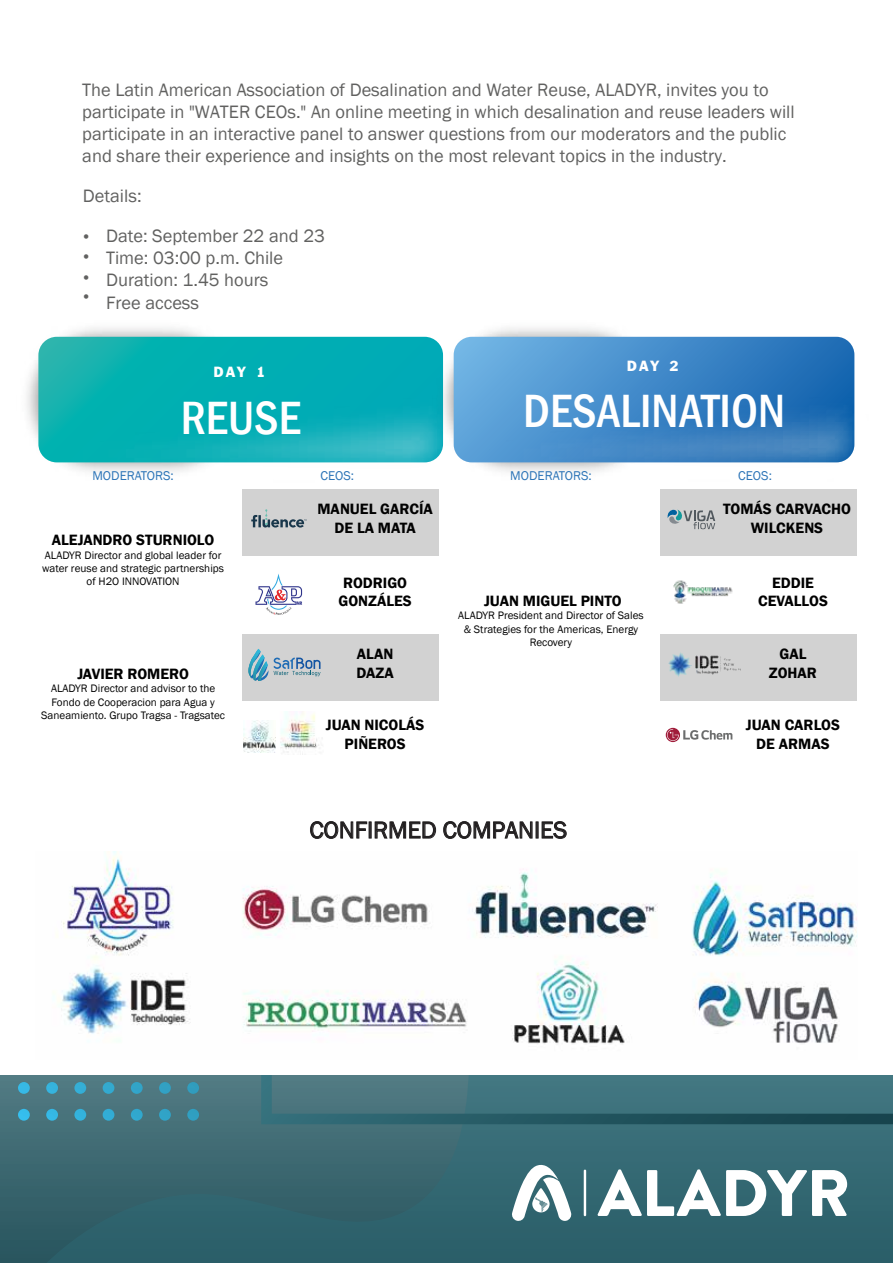
<style>
.page{position:relative;width:893px;height:1263px;background:#fff}
.page>*{position:absolute;margin:0;border:0;box-sizing:border-box;transform-origin:0 0}
.t1{font:500 condensed 48px "Franklin Gothic";color:#fff}
.t2{font:24.15px "Franklin Gothic";color:#221f20}
.t3{font:18.45px/22.2px "Franklin Gothic";color:#616160}
.t4{font:600 15.3px/18.5px "Franklin Gothic";color:#010101;text-align:center}
.t5{font:15.3px "Franklin Gothic";letter-spacing:.125em;color:#fff}
.t6{font:15px/20.2px "Wingdings";color:#616160;text-align:justify}
.t7{font:13.05px "Franklin Gothic";color:#2c74b7}
.t8{font:11.1px/13.4px "Franklin Gothic";color:#010101;text-align:center}
</style>
<div class="page">
<svg style="left:46px;top:1075px;width:847px;height:188px;background:#366670"></svg>
<svg style="left:261px;top:1075px;width:632px;height:49px;background:#3d6f79"></svg>
<svg style="left:187px;top:1082px;width:12px;height:12px"></svg>
<svg style="left:187px;top:1109px;width:12px;height:12px"></svg>
<svg style="left:159px;top:1082px;width:12px;height:12px"></svg>
<svg style="left:159px;top:1109px;width:12px;height:12px"></svg>
<svg style="left:131px;top:1082px;width:12px;height:12px"></svg>
<svg style="left:131px;top:1109px;width:12px;height:12px"></svg>
<svg style="left:103px;top:1082px;width:11px;height:12px"></svg>
<svg style="left:103px;top:1109px;width:11px;height:12px"></svg>
<svg style="left:74px;top:1082px;width:12px;height:12px"></svg>
<svg style="left:74px;top:1109px;width:12px;height:12px"></svg>
<svg style="left:46px;top:1082px;width:12px;height:12px"></svg>
<svg style="left:46px;top:1109px;width:12px;height:12px"></svg>
<svg style="left:18px;top:1082px;width:12px;height:12px"></svg>
<svg style="left:18px;top:1109px;width:12px;height:12px"></svg>
<svg style="left:597px;top:1169px;width:250px;height:47px"></svg>
<hr style="left:584px;top:1169px;width:2px;height:47px;background:#fff">
<svg style="left:512px;top:1165px;width:60px;height:56px"></svg>
<svg style="left:310px;top:821px;width:126px;height:18px"></svg>
<svg style="left:443px;top:821px;width:124px;height:18px"></svg>
<img style="left:263px;top:711px;width:56px;height:44px">
<svg style="left:41px;top:337px;width:357px;height:9px;background:#0bb0b2"></svg>
<img style="left:22px;top:346px;width:376px;height:167px">
<div style="left:243px;top:489px;width:196px;height:66px;background:#d2d2d2"></div>
<div style="left:243px;top:635px;width:196px;height:66px;background:#d2d2d2"></div>
<img style="left:398px;top:328px;width:305px;height:135px">
<svg style="left:454px;top:337px;width:397px;height:7px;background:#4f94cf"></svg>
<img style="left:403px;top:344px;width:452px;height:128px">
<div style="left:660px;top:489px;width:197px;height:66px;background:#d2d2d2"></div>
<div style="left:660px;top:635px;width:197px;height:66px;background:#d2d2d2"></div>
<svg style="left:251px;top:509px;width:56px;height:18px"></svg>
<svg style="left:255px;top:574px;width:48px;height:41px"></svg>
<svg style="left:248px;top:649px;width:73px;height:32px"></svg>
<svg style="left:666px;top:728px;width:14px;height:14px"></svg>
<svg style="left:667px;top:729px;width:65px;height:12px"></svg>
<img style="left:243px;top:720px;width:33px;height:32px">
<svg style="left:667px;top:510px;width:48px;height:19px"></svg>
<img style="left:660px;top:555px;width:78px;height:49px">
<img style="left:668px;top:652px;width:72px;height:25px">
<img style="left:61px;top:852px;width:796px;height:192px">
<p class="t3" style="left:82px;top:79px;width:714px">The Latin American Association of Desalination and Water Reuse, ALADYR, invites you to participate in "WATER CEOs." An online meeting in which desalination and reuse leaders will participate in an interactive panel to answer questions from our moderators and the public and share their experience and insights on the most relevant topics in the industry.</p>
<p class="t3" style="left:83px;top:185px;width:60px">Details:</p>
<p class="t3" style="left:106px;top:225px;width:220px;text-indent:-23px">• Date: September 22 and 23<br>Time: 03:00 p.m. Chile<br>Duration: 1.45 hours<br>Free access</p>
<p class="t6" style="left:83px;top:246px;width:8px">• • •</p>
<p class="t5" style="left:213px;top:363px;width:53px">DAY 1</p>
<h1 class="t1" style="left:181px;top:386px;width:122px">REUSE</h1>
<p class="t7" style="left:92px;top:468px;width:83px">MODERATORS:</p>
<p class="t4" style="left:52px;top:531px;width:164px">ALEJANDRO STURNIOLO</p>
<p class="t8" style="left:42px;top:548px;width:183px">ALADYR Director and global leader for water reuse and strategic partnerships of H2O INNOVATION</p>
<p class="t4" style="left:77px;top:665px;width:113px">JAVIER ROMERO</p>
<p class="t8" style="left:41px;top:682px;width:185px">ALADYR Director and advisor to the<br>Fondo de Cooperacion para Agua y<br>Saneamiento. Grupo Tragsa - Tragsatec</p>
<p class="t7" style="left:320px;top:468px;width:35px">CEOS:</p>
<p class="t4" style="left:317px;top:500px;width:117px">MANUEL GARCÍA<br>DE LA MATA</p>
<p class="t4" style="left:338px;top:574px;width:75px">RODRIGO<br>GONZÁLES</p>
<p class="t4" style="left:357px;top:645px;width:39px;text-align:left">ALAN<br>DAZA</p>
<p class="t4" style="left:326px;top:716px;width:100px">JUAN NICOLÁS<br>PIÑEROS</p>
<p class="t5" style="left:627px;top:356px;width:53px">DAY 2</p>
<h1 class="t1" style="left:523px;top:379px;width:263px">DESALINATION</h1>
<p class="t7" style="left:510px;top:468px;width:83px">MODERATORS:</p>
<p class="t4" style="left:484px;top:592px;width:139px">JUAN MIGUEL PINTO</p>
<p class="t8" style="left:458px;top:609px;width:187px">ALADYR President and Director of Sales &amp; Strategies for the Americas, Energy<br>Recovery</p>
<p class="t7" style="left:738px;top:468px;width:35px">CEOS:</p>
<p class="t4" style="left:723px;top:500px;width:129px">TOMÁS CARVACHO<br>WILCKENS</p>
<p class="t4" style="left:758px;top:574px;width:71px">EDDIE<br>CEVALLOS</p>
<p class="t4" style="left:769px;top:645px;width:50px">GAL<br>ZOHAR</p>
<p class="t4" style="left:746px;top:716px;width:96px">JUAN CARLOS<br>DE ARMAS</p>
<h2 class="t2" style="left:310px;top:815px;width:259px">CONFIRMED COMPANIES</h2>
</div>
